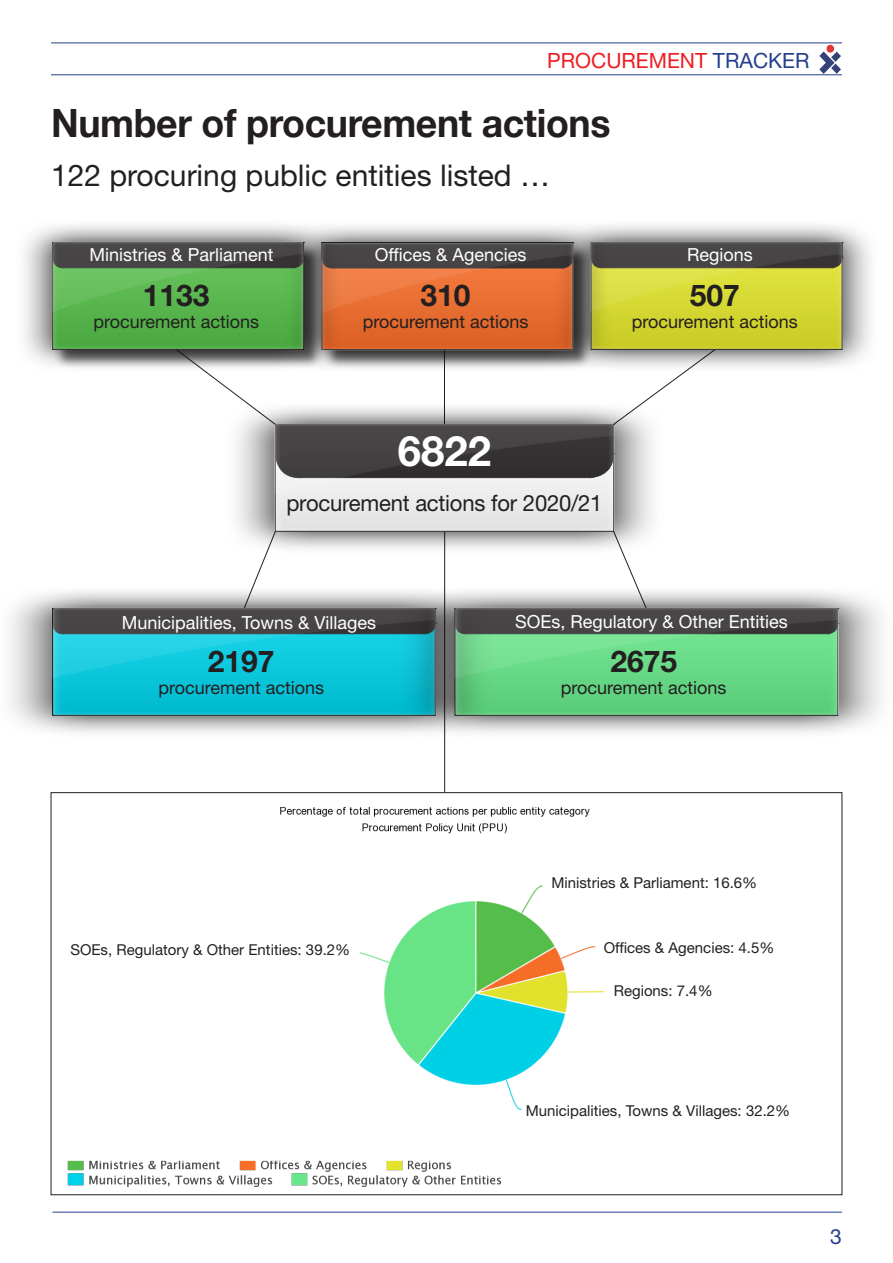
<style>
.page{position:relative;width:893px;height:1263px;background:#fff}
.page>*{position:absolute;margin:0;border:0;box-sizing:border-box;transform-origin:0 0}
.t1{font:700 42px "Helvetica Neue LT Std";color:#fff}
.t2{font:700 39px "Helvetica Neue";letter-spacing:-.01em;color:#231f20;scale:.96 1}
.t3{font:30px "Helvetica Neue LT Std";color:#231f20}
.t4{font:700 30px "Helvetica Neue LT Std";color:#231f20}
.t5{font:22.5px "Helvetica Neue LT Std";letter-spacing:-.01em;color:#231f20}
.t6{font:21px "Helvetica Neue LT Std";color:#ee1d23}
.t7{font:21px "Helvetica Neue LT Std";color:#253f8e}
.t8{font:18px "Helvetica Neue LT Std";color:#fff}
.t9{font:18px "Helvetica Neue LT Std";color:#231f20}
.t10{font:15px "Helvetica Neue LT Std";color:#231f20}
.s1{color:#253f8e}
</style>
<div class="page">
<hr style="left:51px;top:43px;width:791px;height:1px;background:#253f8e">
<hr style="left:51px;top:74px;width:791px;height:1px;background:#253f8e">
<img style="left:819px;top:45px;width:22px;height:29px">
<hr style="left:52px;top:1212px;width:790px;height:1px;background:#253f8e">
<img style="left:280px;top:807px;width:353px;height:304px">
<hr style="left:444px;top:350px;width:1px;height:74px;background:#231f20">
<img style="left:50px;top:1155px;width:529px;height:40px">
<hr style="left:444px;top:531px;width:1px;height:261px;background:#231f20">
<img style="left:610px;top:225px;width:261px;height:148px">
<img style="left:340px;top:225px;width:270px;height:144px">
<img style="left:24px;top:225px;width:316px;height:147px">
<img style="left:237px;top:401px;width:415px;height:153px">
<img style="left:10px;top:586px;width:436px;height:153px">
<img style="left:398px;top:585px;width:484px;height:153px">
<h3 class="t6" style="left:547px;top:48px;width:264px">Procurement <span class="s1">tracker</span></h3>
<h2 class="t2" style="left:51px;top:93px;width:584px">Number of procurement actions</h2>
<h3 class="t3" style="left:51px;top:157px;width:501px">122 procuring public entities listed …</h3>
<p class="t8" style="left:89px;top:243px;width:186px">Ministries &amp; Parliament</p>
<h3 class="t4" style="left:143px;top:277px;width:68px">1133</h3>
<p class="t9" style="left:93px;top:311px;width:167px">procurement actions</p>
<p class="t8" style="left:375px;top:244px;width:153px">Offices &amp; Agencies</p>
<h3 class="t4" style="left:420px;top:277px;width:52px">310</h3>
<p class="t9" style="left:363px;top:311px;width:167px">procurement actions</p>
<p class="t8" style="left:687px;top:243px;width:67px">Regions</p>
<h3 class="t4" style="left:690px;top:277px;width:52px">507</h3>
<p class="t9" style="left:632px;top:311px;width:167px">procurement actions</p>
<h1 class="t1" style="left:398px;top:425px;width:95px">6822</h1>
<h3 class="t5" style="left:286px;top:489px;width:318px">procurement actions for 2020/21</h3>
<p class="t8" style="left:122px;top:611px;width:256px">Municipalities, Towns &amp; Villages</p>
<h3 class="t4" style="left:208px;top:643px;width:68px">2197</h3>
<p class="t9" style="left:158px;top:676px;width:167px">procurement actions</p>
<p class="t8" style="left:515px;top:610px;width:274px">SOEs, Regulatory &amp; Other Entities</p>
<h3 class="t4" style="left:610px;top:643px;width:68px">2675</h3>
<p class="t9" style="left:561px;top:676px;width:167px">procurement actions</p>
<p class="t10" style="left:70px;top:940px;width:281px">SOEs, Regulatory &amp; Other Entities: 39.2%</p>
<p class="t10" style="left:551px;top:873px;width:207px">Ministries &amp; Parliament: 16.6%</p>
<p class="t10" style="left:604px;top:938px;width:172px">Offices &amp; Agencies: 4.5%</p>
<p class="t10" style="left:614px;top:982px;width:100px">Regions: 7.4%</p>
<p class="t10" style="left:526px;top:1101px;width:266px">Municipalities, Towns &amp; Villages: 32.2%</p>
<h3 class="t7" style="left:830px;top:1224px;width:13px">3</h3>
</div>
